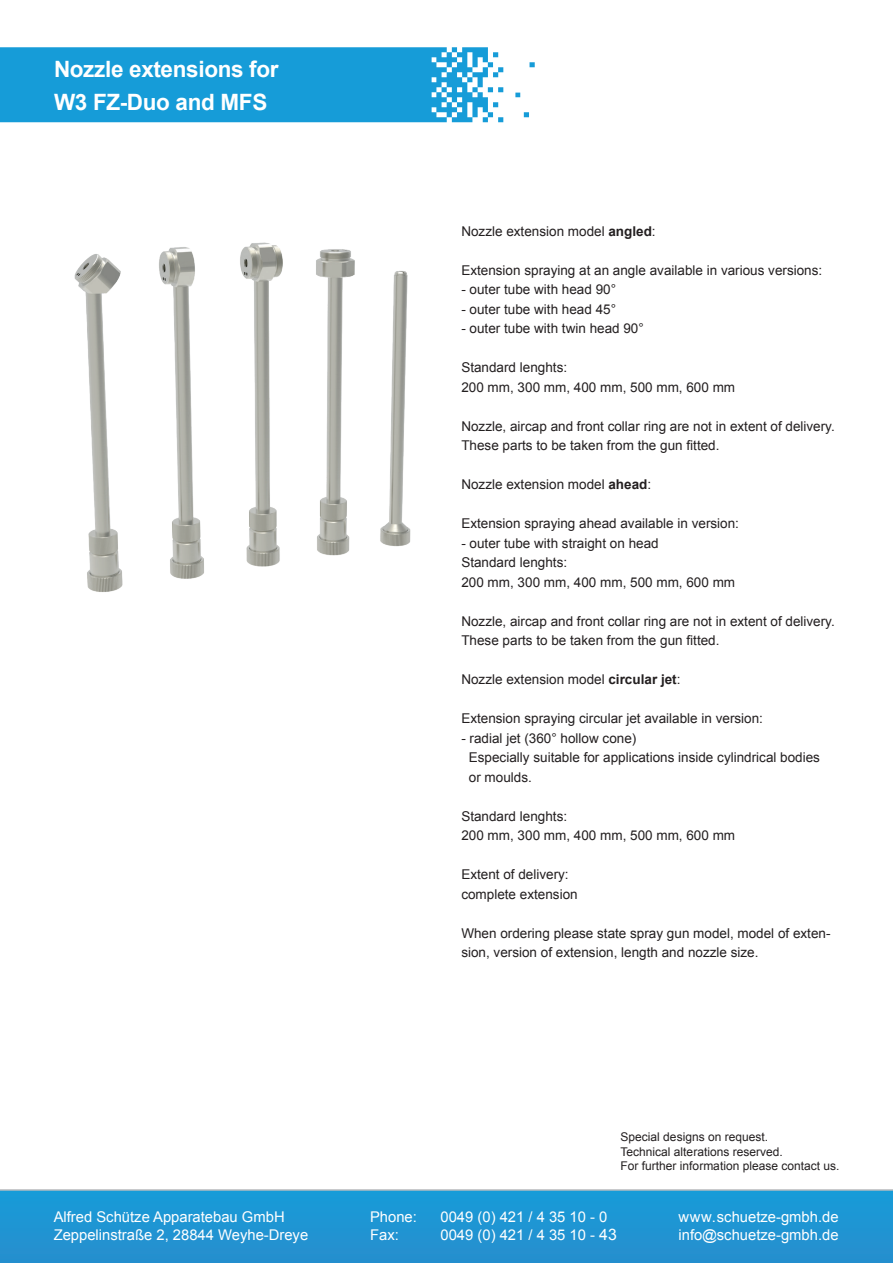
<style>
.page{position:relative;width:893px;height:1263px;background:#fff}
.page>*{position:absolute;margin:0;border:0;box-sizing:border-box;transform-origin:0 0}
.t1{font:700 22.5px/33px "Arial";letter-spacing:-.015em;color:#fff}
.t2{font:14.85px/18px "Arial";color:#fff}
.t3{font:13.5px/19.5px "Arial";color:#231f20}
.t4{font:12px/14.4px "Arial";color:#231f20}
.s1{font-weight:700}
.s2{font-size:15.75px}
</style>
<div class="page">
<svg style="left:0;top:47px;width:535px;height:75px;background:#31a7dc"></svg>
<img style="left:74px;top:242px;width:337px;height:350px">
<div style="left:0;top:1191px;width:893px;height:72px;background:#1f95d3"></div>
<hr style="left:0;top:1189px;width:893px;height:2px;background:#bcbdc0">
<h1 class="t1" style="left:54px;top:53px;width:226px">Nozzle extensions for<br>W3 FZ-Duo and MFS</h1>
<p class="t3" style="left:461px;top:221px;width:196px">Nozzle extension model <span class="s1">angled</span>:</p>
<p class="t3" style="left:461px;top:260px;width:362px">Extension spraying at an angle available in various versions:</p>
<p class="t3" style="left:461px;top:280px;width:156px">- outer tube with head 90°</p>
<p class="t3" style="left:461px;top:299px;width:156px">- outer tube with head 45°</p>
<p class="t3" style="left:461px;top:319px;width:184px">- outer tube with twin head 90°</p>
<p class="t3" style="left:461px;top:358px;width:275px">Standard lenghts:<br>200 mm, 300 mm, 400 mm, 500 mm, 600 mm</p>
<p class="t3" style="left:461px;top:416px;width:375px">Nozzle, aircap and front collar ring are not in extent of delivery.<br>These parts to be taken from the gun fitted.</p>
<p class="t3" style="left:461px;top:475px;width:191px">Nozzle extension model <span class="s1">ahead</span>:</p>
<p class="t3" style="left:461px;top:514px;width:279px">Extension spraying ahead available in version:</p>
<p class="t3" style="left:461px;top:533px;width:275px">- outer tube with straight on head<br>Standard lenghts:<br>200 mm, 300 mm, 400 mm, 500 mm, 600 mm</p>
<p class="t3" style="left:461px;top:611px;width:375px">Nozzle, aircap and front collar ring are not in extent of delivery.<br>These parts to be taken from the gun fitted.</p>
<p class="t3" style="left:461px;top:670px;width:221px">Nozzle extension model <span class="s1">circular jet</span>:</p>
<p class="t3" style="left:461px;top:709px;width:303px">Extension spraying circular jet available in version:</p>
<p class="t3" style="left:469px;top:728px;width:353px;text-indent:-8px">- radial jet (360° hollow cone)<br>Especially suitable for applications inside cylindrical bodies or moulds.</p>
<p class="t3" style="left:461px;top:806px;width:275px">Standard lenghts:<br>200 mm, 300 mm, 400 mm, 500 mm, 600 mm</p>
<p class="t3" style="left:461px;top:865px;width:118px">Extent of delivery: complete extension</p>
<p class="t3" style="left:461px;top:923px;width:371px">When ordering please state spray gun model, model of exten&shy;sion, version of extension, length and nozzle size.</p>
<p class="t4" style="left:621px;top:1130px;width:220px">Special designs on request.<br>Technical alterations reserved.<br>For further information please contact us.</p>
<p class="t2" style="left:54px;top:1208px;width:256px">Alfred Schütze Apparatebau GmbH<br>Zeppelinstraße 2, 28844 Weyhe-Dreye</p>
<p class="t2" style="left:370px;top:1208px;width:48px">Phone:</p>
<p class="t2" style="left:440px;top:1208px;width:168px">0049 (0) 421 / 4 35 10 - 0</p>
<p class="t2" style="left:370px;top:1226px;width:30px">Fax:</p>
<p class="t2" style="left:440px;top:1226px;width:178px">0049 (0) 421 / 4 35 10 - <span class="s2">43</span></p>
<p class="t2" style="left:679px;top:1208px;width:161px">www.schuetze-gmbh.de info@schuetze-gmbh.de</p>
</div>
